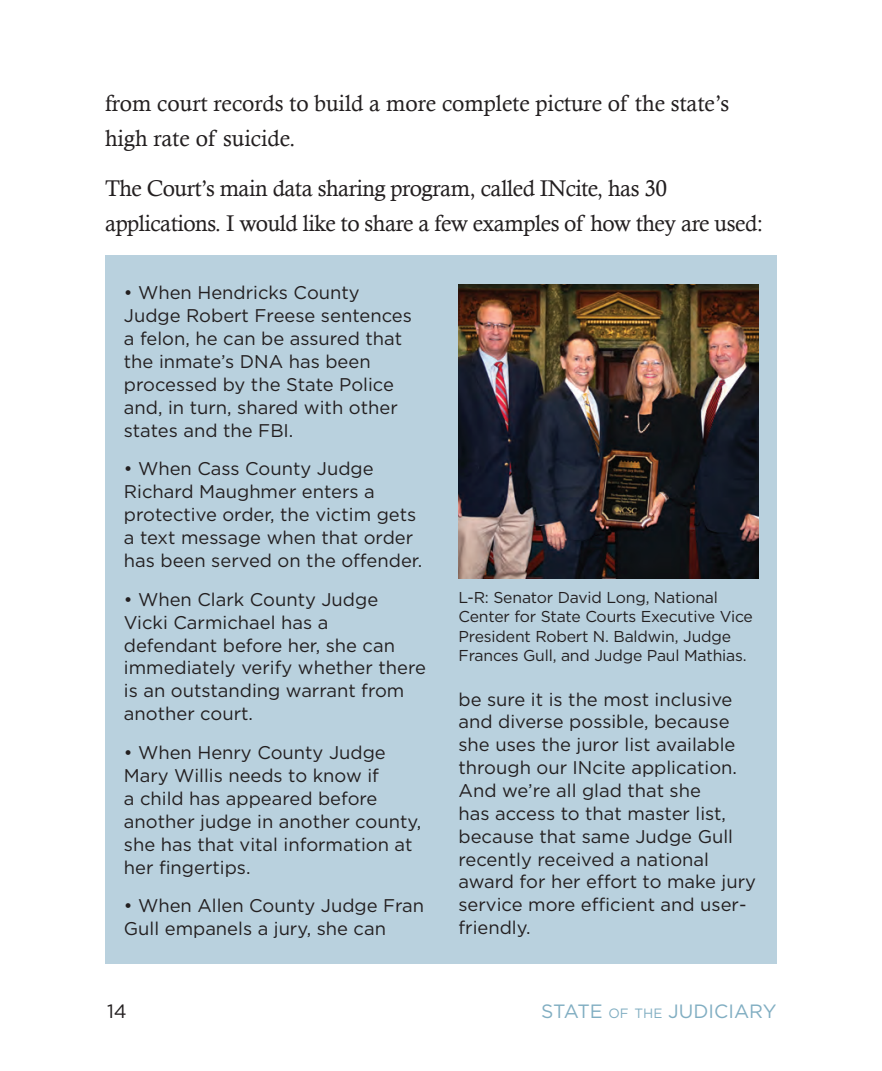
<style>
.page{position:relative;width:882px;height:1071px;background:#fff}
.page>*{position:absolute;margin:0;border:0;box-sizing:border-box;transform-origin:0 0}
.t1{font:22.75px/35px "Calisto";letter-spacing:-.02em;color:#231f20}
.t2{font:22.75px/35px "Calisto";color:#231f20}
.t3{font:19.25px "Gotham";color:#81aec2}
.t4{font:19.25px "Gotham";color:#231f20}
.t5{font:18.38px/22.9px "Gotham";color:#231f20}
.t6{font:15.75px/19.2px "Gotham";letter-spacing:-.01em;color:#231f20}
.s1{font-size:13.47px}
</style>
<div class="page">
<div style="left:105px;top:256px;width:672px;height:708px;background:#b9d1de"></div>
<img style="left:458px;top:284px;width:300px;height:294px">
<p class="t2" style="left:105px;top:85px;width:626px">from court records to build a more complete picture of the state’s high rate of suicide.</p>
<p class="t1" style="left:105px;top:171px;width:660px">The Court’s main data sharing program, called INcite, has 30 applications. I would like to share a few examples of how they are used:</p>
<p class="t5" style="left:124px;top:281px;width:290px">• When Hendricks County<br>Judge Robert Freese sentences a felon, he can be assured that the inmate’s DNA has been processed by the State Police and, in turn, shared with other states and the FBI.</p>
<p class="t5" style="left:124px;top:457px;width:300px">• When Cass County Judge<br>Richard Maughmer enters a protective order, the victim gets a text message when that order has been served on the offender.</p>
<p class="t5" style="left:124px;top:587px;width:304px">• When Clark County Judge<br>Vicki Carmichael has a defendant before her, she can immediately verify whether there is an outstanding warrant from another court.</p>
<p class="t5" style="left:124px;top:741px;width:299px">• When Henry County Judge<br>Mary Willis needs to know if<br>a child has appeared before another judge in another county, she has that vital information at her fingertips.</p>
<p class="t5" style="left:124px;top:894px;width:302px">• When Allen County Judge Fran<br>Gull empanels a jury, she can</p>
<p class="t6" style="left:458px;top:588px;width:296px">L-R: Senator David Long, National Center for State Courts Executive Vice President Robert N. Baldwin, Judge Frances Gull, and Judge Paul Mathias.</p>
<p class="t5" style="left:458px;top:687px;width:299px">be sure it is the most inclusive and diverse possible, because she uses the juror list available through our INcite application.<br>And we’re all glad that she<br>has access to that master list, because that same Judge Gull recently received a national award for her effort to make jury service more efficient and user&shy;friendly.</p>
<p class="t4" style="left:107px;top:999px;width:21px">14</p>
<p class="t3" style="left:541px;top:999px;width:237px">STATE <span class="s1">of the</span> JUDICIARY</p>
</div>
